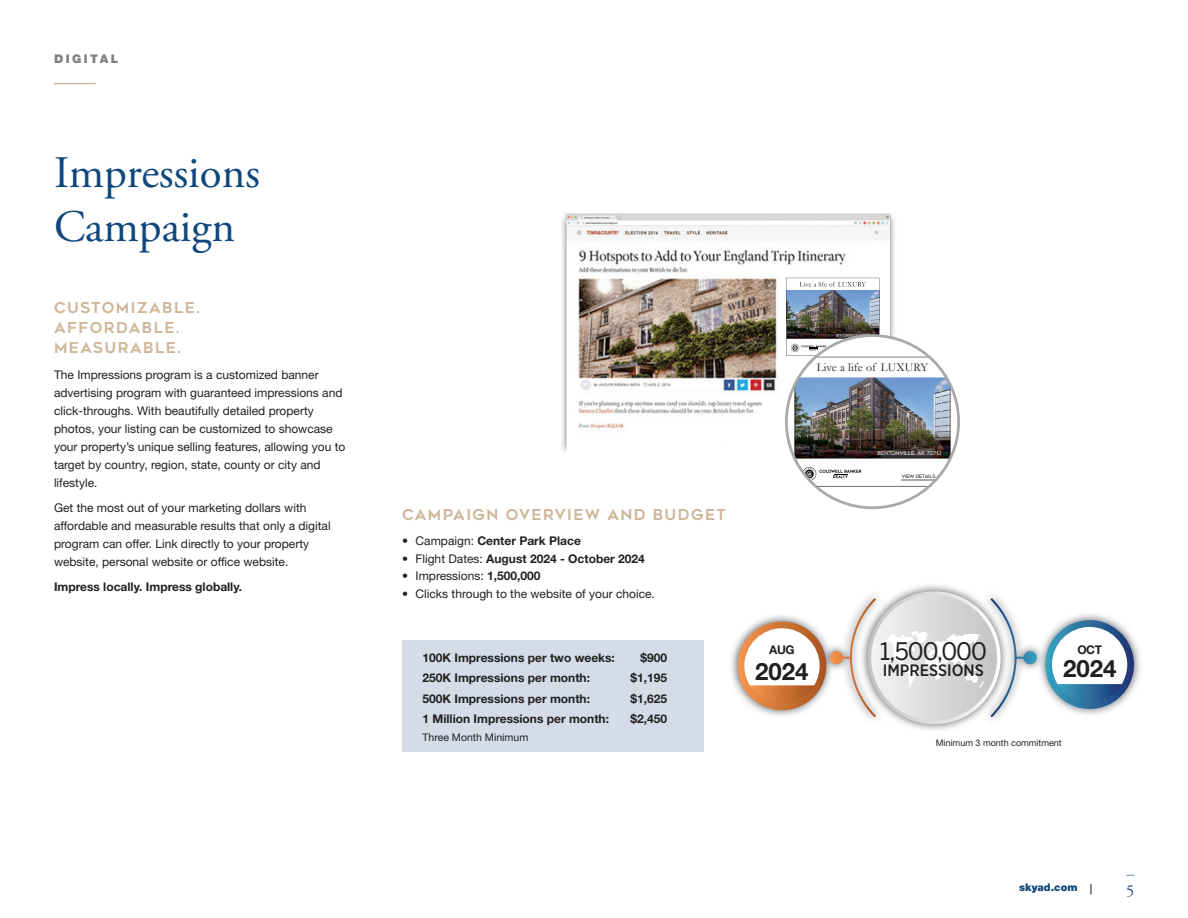
<style>
.page{position:relative;width:1188px;height:918px;background:#fff}
.page>*{position:absolute;margin:0;border:0;box-sizing:border-box;transform-origin:0 0}
.t1{font:45px/54px "Adobe Garamond Pro";color:#0f477c}
.t2{font:24px "Benton Sans";letter-spacing:-.04em;color:#231f20}
.t3{font:700 24px "Helvetica Neue LT Std";color:#231f20}
.t4{font:500 16.5px "Gotham Narrow";color:#231f20}
.t5{font:16.5px "Adobe Garamond Pro";color:#0f477c}
.t6{font:700 15px/20.1px "Geometos Neue";letter-spacing:.1em;color:#ceb698}
.t7{font:12px/18px "Helvetica Neue LT Std";color:#231f20}
.t8{font:700 12px "Helvetica Neue LT Std";color:#231f20}
.t9{font:12px "Garamond";letter-spacing:.01em;color:#231f20}
.t10{font:900 12px "Helvetica Neue LT Std";letter-spacing:.2em;color:#808285}
.t11{font:10.5px "Helvetica Neue LT Std";color:#231f20}
.t12{font:900 10.5px "Helvetica Neue LT Std";color:#0f477c}
.t13{font:9px "Helvetica Neue LT Std";color:#231f20}
.t14{font:5.25px "Geometos Neue";color:#fff}
.t15{font:4.65px "Geometos Neue";color:#040503}
.s1{font-weight:400}
.s2{font-weight:700}
</style>
<div class="page">
<hr style="left:54px;top:83px;width:42px;height:1px;background:#ceb698">
<div style="left:403px;top:640px;width:301px;height:112px;background:#d5dce8"></div>
<img style="left:731px;top:585px;width:409px;height:145px">
<svg style="left:738px;top:622px;width:88px;height:88px"></svg>
<svg style="left:744px;top:628px;width:76px;height:76px"></svg>
<svg style="left:1045px;top:620px;width:89px;height:89px"></svg>
<svg style="left:1052px;top:627px;width:75px;height:75px"></svg>
<svg style="left:868px;top:591px;width:133px;height:133px"></svg>
<svg style="left:871px;top:595px;width:126px;height:126px"></svg>
<svg style="left:830px;top:598px;width:154px;height:119px"></svg>
<svg style="left:990px;top:598px;width:47px;height:119px"></svg>
<img style="left:562px;top:213px;width:348px;height:240px">
<img style="left:786px;top:278px;width:93px;height:78px">
<svg style="left:879px;top:321px;width:1px;height:13px"></svg>
<svg style="left:786px;top:336px;width:173px;height:172px"></svg>
<img style="left:791px;top:344px;width:159px;height:143px">
<p class="t10" style="left:54px;top:51px;width:66px">DIGITAL</p>
<h1 class="t1" style="left:54px;top:147px;width:207px">Impressions<br>Campaign</h1>
<p class="t6" style="left:54px;top:298px;width:147px">CUSTOMIZABLE.<br>AFFORDABLE.<br>MEASURABLE.</p>
<p class="t7" style="left:54px;top:366px;width:293px">The Impressions program is a customized banner advertising program with guaranteed impressions and click-throughs. With beautifully detailed property photos, your listing can be customized to showcase your property’s unique selling features, allowing you to target by country, region, state, county or city and lifestyle.</p>
<p class="t7" style="left:54px;top:499px;width:278px">Get the most out of your marketing dollars with affordable and measurable results that only a digital program can offer. Link directly to your property website, personal website or office website.</p>
<p class="t8" style="left:54px;top:579px;width:190px">Impress locally. Impress globally.</p>
<p class="t9" style="left:817px;top:359px;width:113px">Live a life of LUXURY</p>
<p class="t6" style="left:402px;top:505px;width:325px">CAMPAIGN OVERVIEW AND BUDGET</p>
<p class="t8" style="left:402px;top:533px;width:180px"><span class="s1">• Campaign:</span> Center Park Place</p>
<p class="t8" style="left:402px;top:551px;width:244px"><span class="s1">• Flight Dates:</span> August 2024 - October 2024</p>
<p class="t7" style="left:402px;top:567px;width:140px">• Impressions: <span class="s2">1,500,000</span></p>
<p class="t7" style="left:402px;top:585px;width:254px">• Clicks through to the website of your choice.</p>
<p class="t8" style="left:423px;top:650px;width:194px">100K Impressions per two weeks:</p>
<p class="t8" style="left:640px;top:650px;width:28px">$900</p>
<p class="t8" style="left:423px;top:670px;width:169px">250K Impressions per month:</p>
<p class="t8" style="left:630px;top:670px;width:38px">$1,195</p>
<p class="t8" style="left:423px;top:691px;width:169px">500K Impressions per month:</p>
<p class="t8" style="left:630px;top:691px;width:38px">$1,625</p>
<p class="t8" style="left:423px;top:711px;width:188px">1 Million Impressions per month:</p>
<p class="t8" style="left:630px;top:711px;width:38px">$2,450</p>
<p class="t11" style="left:423px;top:731px;width:107px">Three Month Minimum</p>
<p class="t8" style="left:769px;top:643px;width:27px">AUG</p>
<h2 class="t3" style="left:755px;top:656px;width:55px">2024</h2>
<p class="t14" style="left:878px;top:450px;width:66px">BENTONVILLE, AK 72712</p>
<p class="t15" style="left:902px;top:474px;width:35px">VIEW DETAILS</p>
<h2 class="t2" style="left:880px;top:636px;width:109px">1,500,000</h2>
<h3 class="t4" style="left:883px;top:660px;width:103px">IMPRESSIONS</h3>
<p class="t8" style="left:1077px;top:643px;width:26px">OCT</p>
<h2 class="t3" style="left:1063px;top:653px;width:55px">2024</h2>
<p class="t13" style="left:936px;top:737px;width:127px">Minimum 3 month commitment</p>
<p class="t12" style="left:1019px;top:881px;width:60px">skyad.com</p>
<h3 class="t5" style="left:1126px;top:881px;width:10px">5</h3>
</div>
